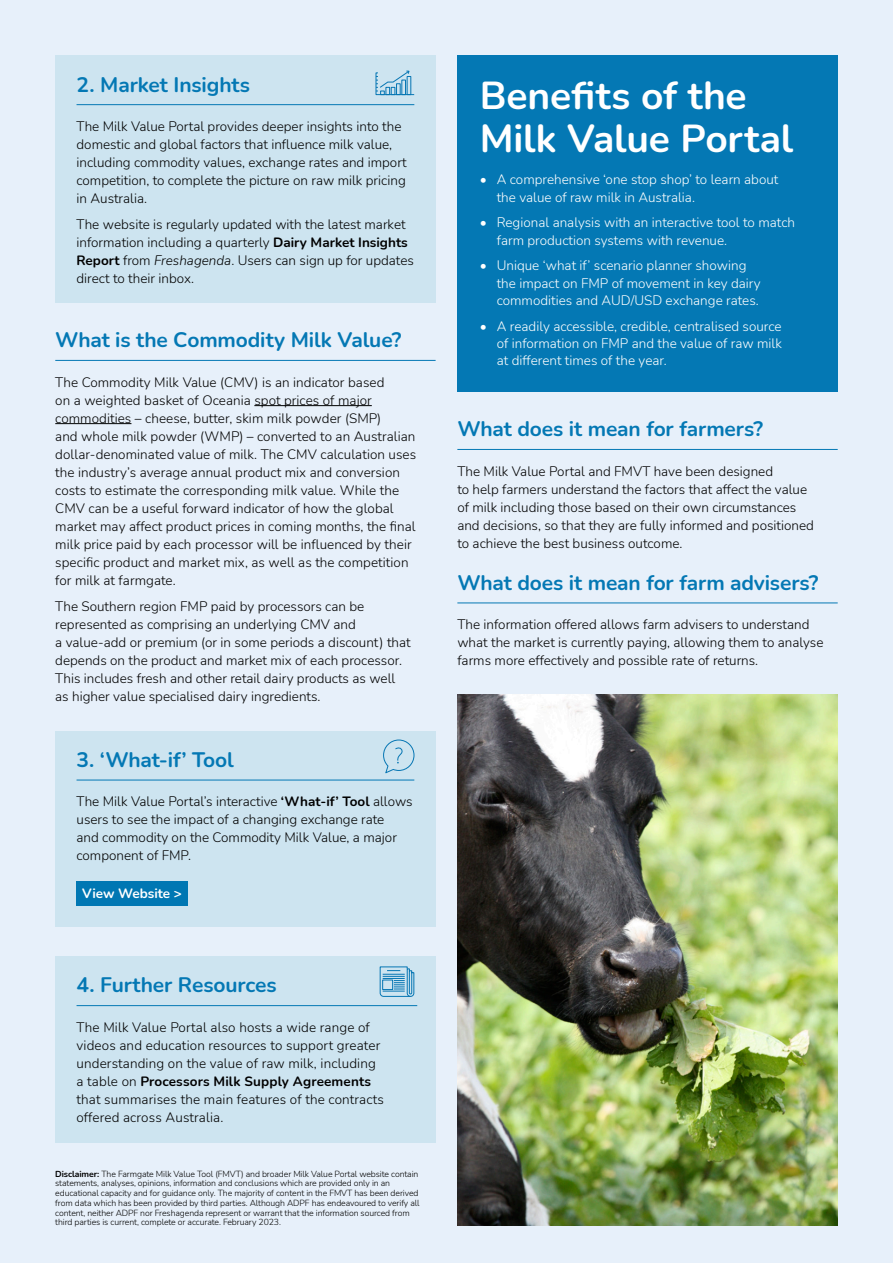
<style>
.page{position:relative;width:893px;height:1263px;background:#e7f0fa}
.page>*{position:absolute;margin:0;border:0;box-sizing:border-box;transform-origin:0 0}
.t1{font:700 39px/43.5px "Nunito";letter-spacing:-.005em;color:#fff}
.t2{font:700 21px "Nunito";letter-spacing:-.005em;color:#0478b4}
.Body{font:300 13.5px/18px "Nunito";color:#000}
.t3{font:300 13.5px/17.2px "Nunito";color:#fff}
.Body_Space_After{font:300 13.5px/18px "Nunito";color:#000}
.Body-2{font:700 13.5px "Nunito";color:#fff}
.Body-3{font:300 8.7px/9.8px "Nunito";letter-spacing:-.01em;color:#000}
.s1{font-weight:700}
.s2{font-style:italic}
</style>
<div class="page">
<div style="left:55px;top:55px;width:381px;height:247px;background:#cde4f0"></div>
<hr style="left:77px;top:104px;width:337px;height:1px;background:#0478b4">
<div style="left:55px;top:731px;width:381px;height:196px;background:#cde4f0"></div>
<hr style="left:77px;top:780px;width:337px;height:1px;background:#0478b4">
<img style="left:457px;top:695px;width:381px;height:530px">
<div style="left:457px;top:55px;width:381px;height:337px;background:#0478b4"></div>
<svg style="left:375px;top:70px;width:40px;height:26px"></svg>
<svg style="left:383px;top:739px;width:32px;height:35px"></svg>
<div style="left:55px;top:956px;width:381px;height:187px;background:#cde4f0"></div>
<hr style="left:77px;top:1005px;width:340px;height:1px;background:#0478b4">
<svg style="left:379px;top:966px;width:36px;height:31px"></svg>
<div style="left:382px;top:979px;width:11px;height:11px;border:1px solid #0877b4"></div>
<hr style="left:55px;top:360px;width:381px;height:1px;background:#0478b4">
<hr style="left:254px;top:405px;width:118px;height:1px;background:#000">
<hr style="left:55px;top:423px;width:76px;height:1px;background:#000">
<hr style="left:457px;top:449px;width:381px;height:1px;background:#0478b4">
<hr style="left:457px;top:602px;width:381px;height:1px;background:#0478b4">
<div style="left:77px;top:881px;width:111px;height:25px;background:#0077b3"></div>
<h3 class="t2" style="left:77px;top:69px;width:175px">2. Market Insights</h3>
<p class="Body" style="left:77px;top:117px;width:332px">The Milk Value Portal provides deeper insights into the domestic and global factors that influence milk value, including commodity values, exchange rates and import competition, to complete the picture on raw milk pricing in Australia.</p>
<p class="Body" style="left:77px;top:215px;width:339px">The website is regularly updated with the latest market information including a quarterly <span class="s1">Dairy Market Insights Report</span> from <span class="s2">Freshagenda</span>. Users can sign up for updates direct to their inbox.</p>
<h3 class="t2" style="left:55px;top:325px;width:348px">What is the Commodity Milk Value?</h3>
<p class="Body" style="left:55px;top:372px;width:362px">The Commodity Milk Value (CMV) is an indicator based<br>on a weighted basket of Oceania spot prices of major commodities – cheese, butter, skim milk powder (SMP)<br>and whole milk powder (WMP) – converted to an Australian dollar-denominated value of milk. The CMV calculation uses the industry’s average annual product mix and conversion costs to estimate the corresponding milk value. While the CMV can be a useful forward indicator of how the global market may affect product prices in coming months, the final milk price paid by each processor will be influenced by their specific product and market mix, as well as the competition for milk at farmgate.</p>
<p class="Body" style="left:55px;top:597px;width:357px">The Southern region FMP paid by processors can be represented as comprising an underlying CMV and<br>a value-add or premium (or in some periods a discount) that depends on the product and market mix of each processor.<br>This includes fresh and other retail dairy products as well as higher value specialised dairy ingredients.</p>
<h3 class="t2" style="left:77px;top:745px;width:159px">3. ‘What-if’ Tool</h3>
<p class="Body" style="left:77px;top:792px;width:338px">The Milk Value Portal’s interactive <span class="s1">‘What-if’ Tool</span> allows users to see the impact of a changing exchange rate<br>and commodity on the Commodity Milk Value, a major component of FMP.</p>
<p class="Body-2" style="left:82px;top:883px;width:101px">View Website &gt;</p>
<h3 class="t2" style="left:77px;top:970px;width:202px">4. Further Resources</h3>
<p class="Body" style="left:77px;top:1017px;width:309px">The Milk Value Portal also hosts a wide range of videos and education resources to support greater understanding on the value of raw milk, including a table on <span class="s1">Processors Milk Supply Agreements </span>that summarises the main features of the contracts offered across Australia.</p>
<p class="Body-3" style="left:55px;top:1168px;width:366px"><span class="s1">Disclaimer:</span> The Farmgate Milk Value Tool (FMVT) and broader Milk Value Portal website contain statements, analyses, opinions, information and conclusions which are provided only in an educational capacity and for guidance only. The majority of content in the FMVT has been derived from data which has been provided by third parties. Although ADPF has endeavoured to verify all content, neither ADPF nor Freshagenda represent or warrant that the information sourced from third parties is current, complete or accurate. February 2023.</p>
<h2 class="t1" style="left:480px;top:72px;width:315px">Benefits of the<br>Milk Value Portal</h2>
<p class="t3" style="left:497px;top:170px;width:283px;text-indent:-17px">• A comprehensive ‘one stop shop’ to learn about the value of raw milk in Australia.</p>
<p class="t3" style="left:497px;top:213px;width:300px;text-indent:-17px">• Regional analysis with an interactive tool to match farm production systems with revenue.</p>
<p class="t3" style="left:497px;top:256px;width:265px;text-indent:-17px">• Unique ‘what if’ scenario planner showing the impact on FMP of movement in key dairy commodities and AUD/USD exchange rates.</p>
<p class="t3" style="left:497px;top:317px;width:287px;text-align:justify;text-indent:-17px">• A readily accessible, credible, centralised source of information on FMP and the value of raw milk at different times of the year.</p>
<h3 class="t2" style="left:457px;top:414px;width:307px">What does it mean for farmers?</h3>
<p class="Body_Space_After" style="left:457px;top:461px;width:358px">The Milk Value Portal and FMVT have been designed<br>to help farmers understand the factors that affect the value of milk including those based on their own circumstances and decisions, so that they are fully informed and positioned to achieve the best business outcome.</p>
<h3 class="t2" style="left:457px;top:568px;width:363px">What does it mean for farm advisers?</h3>
<p class="Body" style="left:457px;top:615px;width:368px">The information offered allows farm advisers to understand what the market is currently paying, allowing them to analyse farms more effectively and possible rate of returns.</p>
</div>
